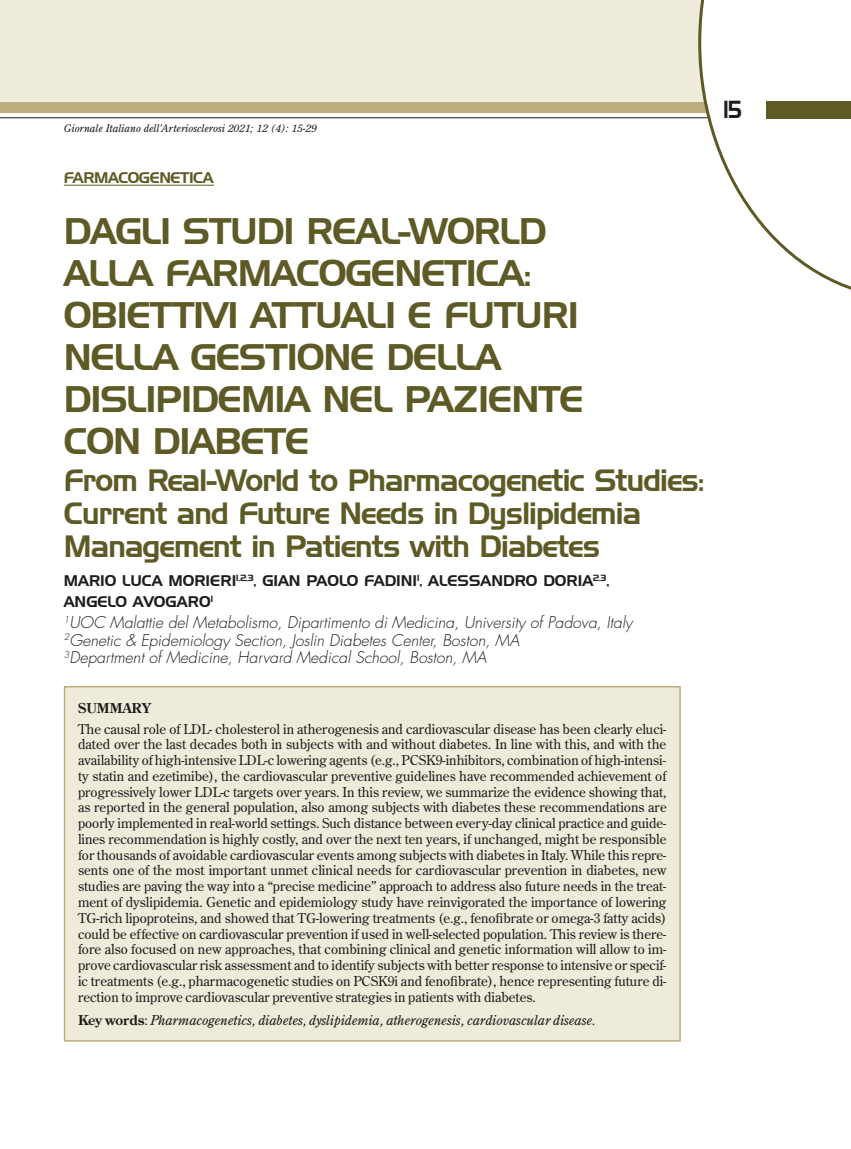
<style>
.page{position:relative;width:851px;height:1149px;background:#fff}
.page>*{position:absolute;margin:0;border:0;box-sizing:border-box;transform-origin:0 0}
.t1{font:36px/42px "Handel Gothic BT";letter-spacing:-.03em;color:#5e5a25}
.t2{font:30px/33px "Handel Gothic BT";letter-spacing:-.03em;color:#5e5a25}
.t3{font:24px "Handel Gothic BT";color:#1d1d1b;scale:.8 1}
.t4{font:italic 300 15.75px/17.2px "Futura Std";color:#1d1d1b}
.t5{font:15px/20.4px "Handel Gothic BT";color:#1d1d1b}
.t6{font:15px "Handel Gothic BT";letter-spacing:-.03em;color:#5e5a25}
.t7{font:13.5px/15.8px "Century Old Style Std";letter-spacing:-.005em;color:#1d1d1b;text-align:justify}
.t8{font:italic 13.5px "Century Old Style Std";letter-spacing:-.005em;color:#1d1d1b}
.t9{font:700 13.5px "Century Old Style Std";color:#1d1d1b}
.t10{font:italic 10.5px "Century Old Style Std";color:#1d1d1b}
.s1{font-weight:700;font-style:normal}
.s2{font-style:normal}
</style>
<div class="page">
<div style="left:0;top:0;width:850px;height:102px;background:#eeebdb"></div>
<hr style="left:0;top:117px;width:850px;height:1px;background:#1d1d1b">
<div style="left:0;top:102px;width:850px;height:11px;background:#bbae7c"></div>
<svg style="left:698px;top:0;width:152px;height:290px"></svg>
<div style="left:765px;top:101px;width:85px;height:17px;background:#5e5a25"></div>
<hr style="left:64px;top:185px;width:150px;height:1px;background:#5e5a25">
<div style="left:65px;top:686px;width:615px;height:354px;background:#eeebdb"></div>
<div style="left:64px;top:685px;width:616px;height:356px;border:2px solid #bbae7c"></div>
<p class="t10" style="left:64px;top:121px;width:254px">Giornale Italiano dell’Arteriosclerosi 2021; 12 (4): 15-29</p>
<p class="t6" style="left:64px;top:168px;width:151px">FARMACOGENETICA</p>
<h1 class="t1" style="left:64px;top:210px;width:521px">DAGLI STUDI REAL-WORLD<br>ALLA FARMACOGENETICA:<br>OBIETTIVI ATTUALI E FUTURI<br>NELLA GESTIONE DELLA<br>DISLIPIDEMIA NEL PAZIENTE<br>CON DIABETE</h1>
<h2 class="t2" style="left:64px;top:464px;width:641px">From Real-World to Pharmacogenetic Studies:<br>Current and Future Needs in Dyslipidemia<br>Management in Patients with Diabetes</h2>
<p class="t5" style="left:64px;top:570px;width:547px">MARIO LUCA MORIERI<sup>1,2,3</sup>, GIAN PAOLO FADINI<sup>1</sup>, ALESSANDRO DORIA<sup>2,3</sup>,<br>ANGELO AVOGARO<sup>1</sup></p>
<p class="t4" style="left:64px;top:614px;width:570px"><sup>1</sup>UOC Malattie del Metabolismo, Dipartimento di Medicina, University of Padova, Italy<br><sup>2</sup>Genetic &amp; Epidemiology Section, Joslin Diabetes Center, Boston, MA<br><sup>3</sup>Department of Medicine, Harvard Medical School, Boston, MA</p>
<p class="t9" style="left:78px;top:699px;width:75px">SUMMARY</p>
<p class="t7" style="left:78px;top:720px;width:590px">The causal role of LDL- cholesterol in atherogenesis and cardiovascular disease has been clearly eluci&shy;dated over the last decades both in subjects with and without diabetes. In line with this, and with the availability of high-intensive LDL-c lowering agents (e.g., PCSK9-inhibitors, combination of high-intensi&shy;ty statin and ezetimibe), the cardiovascular preventive guidelines have recommended achievement of progressively lower LDL-c targets over years. In this review, we summarize the evidence showing that, as reported in the general population, also among subjects with diabetes these recommendations are poorly implemented in real-world settings. Such distance between every-day clinical practice and guide&shy;lines recommendation is highly costly, and over the next ten years, if unchanged, might be responsible for thousands of avoidable cardiovascular events among subjects with diabetes in Italy. While this repre&shy;sents one of the most important unmet clinical needs for cardiovascular prevention in diabetes, new studies are paving the way into a “precise medicine” approach to address also future needs in the treat&shy;ment of dyslipidemia. Genetic and epidemiology study have reinvigorated the importance of lowering TG-rich lipoproteins, and showed that TG-lowering treatments (e.g., fenofibrate or omega-3 fatty acids) could be effective on cardiovascular prevention if used in well-selected population. This review is there&shy;fore also focused on new approaches, that combining clinical and genetic information will allow to im&shy;prove cardiovascular risk assessment and to identify subjects with better response to intensive or specif&shy;ic treatments (e.g., pharmacogenetic studies on PCSK9i and fenofibrate), hence representing future di&shy;rection to improve cardiovascular preventive strategies in patients with diabetes.</p>
<p class="t8" style="left:78px;top:1011px;width:519px"><span class="s1">Key words</span><span class="s2">:</span> Pharmacogenetics, diabetes, dyslipidemia, atherogenesis, cardiovascular disease.</p>
<h3 class="t3" style="left:723px;top:95px;width:24px">15</h3>
</div>
